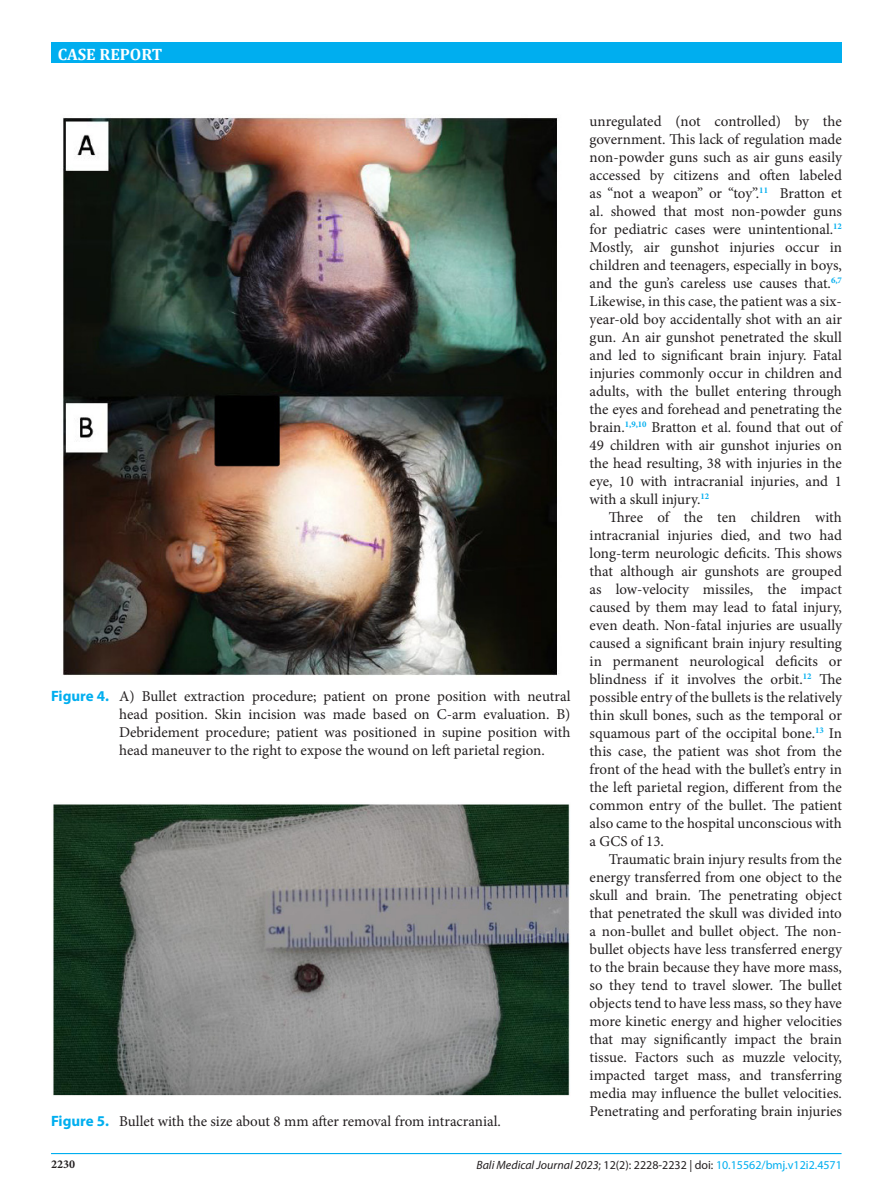
<style>
.page{position:relative;width:893px;height:1191px;background:#fff}
.page>*{position:absolute;margin:0;border:0;box-sizing:border-box;transform-origin:0 0}
.t1{font:700 16.5px "Cambria";color:#fff}
.t2{font:15px/18px "Minion Pro";color:#231f20;text-align:justify}
.t3{font:12px "Myriad Pro";color:#00aeef}
.t4{font:700 12px "Minion Pro";color:#231f20}
.s1{font-family:"Myriad Pro";font-weight:700;color:#00aeef}
.s2{font-style:italic;color:#231f20}
.s3{color:#231f20}
</style>
<div class="page">
<div style="left:51px;top:43px;width:790px;height:20px;background:#00aeef"></div>
<hr style="left:51px;top:1153px;width:790px;height:1px;background:#00aeef">
<img style="left:62px;top:117px;width:497px;height:559px">
<img style="left:53px;top:804px;width:517px;height:292px">
<p class="t1" style="left:58px;top:43px;width:106px">CASE REPORT</p>
<p class="t2" style="left:119px;top:687px;width:453px;text-indent:-68px"><span class="s1">Figure 4.</span> A) Bullet extraction procedure; patient on prone position with neutral head position. Skin incision was made based on C-arm evaluation. B)<br>Debridement procedure; patient was positioned in supine position with head maneuver to the right to expose the wound on left parietal region.</p>
<p class="t2" style="left:51px;top:1112px;width:451px"><span class="s1">Figure 5.</span> Bullet with the size about 8 mm after removal from intracranial.</p>
<p class="t2" style="left:590px;top:112px;width:254px">unregulated (not controlled) by the government. This lack of regulation made non-powder guns such as air guns easily accessed by citizens and often labeled as “not a weapon” or “toy”.<sup>11</sup> Bratton et al. showed that most non-powder guns for pediatric cases were unintentional.<sup>12<br></sup>Mostly, air gunshot injuries occur in children and teenagers, especially in boys, and the gun’s careless use causes that.<sup>6,7<br></sup>Likewise, in this case, the patient was a six&shy;year-old boy accidentally shot with an air gun. An air gunshot penetrated the skull and led to significant brain injury. Fatal injuries commonly occur in children and adults, with the bullet entering through the eyes and forehead and penetrating the brain.<sup>1,9,10</sup> Bratton et al. found that out of 49 children with air gunshot injuries on the head resulting, 38 with injuries in the eye, 10 with intracranial injuries, and 1 with a skull injury.<sup>12</sup></p>
<p class="t2" style="left:590px;top:508px;width:254px;text-indent:19px">Three of the ten children with intracranial injuries died, and two had long-term neurologic deficits. This shows that although air gunshots are grouped as low-velocity missiles, the impact caused by them may lead to fatal injury, even death. Non-fatal injuries are usually caused a significant brain injury resulting in permanent neurological deficits or blindness if it involves the orbit.<sup>12</sup> The possible entry of the bullets is the relatively thin skull bones, such as the temporal or squamous part of the occipital bone.<sup>13</sup> In this case, the patient was shot from the front of the head with the bullet’s entry in the left parietal region, different from the common entry of the bullet. The patient also came to the hospital unconscious with a GCS of 13.</p>
<p class="t2" style="left:590px;top:850px;width:254px;text-indent:19px">Traumatic brain injury results from the energy transferred from one object to the skull and brain. The penetrating object that penetrated the skull was divided into a non-bullet and bullet object. The non&shy;bullet objects have less transferred energy to the brain because they have more mass, so they tend to travel slower. The bullet objects tend to have less mass, so they have more kinetic energy and higher velocities that may significantly impact the brain tissue. Factors such as muzzle velocity, impacted target mass, and transferring media may influence the bullet velocities.<br>Penetrating and perforating brain injuries</p>
<p class="t4" style="left:51px;top:1156px;width:25px">2230</p>
<p class="t3" style="left:476px;top:1157px;width:367px"><span class="s2">Bali Medical Journal 2023</span><span class="s3">; 12(2): 2228-2232 | doi:</span> 10.15562/bmj.v12i2.4571</p>
</div>
